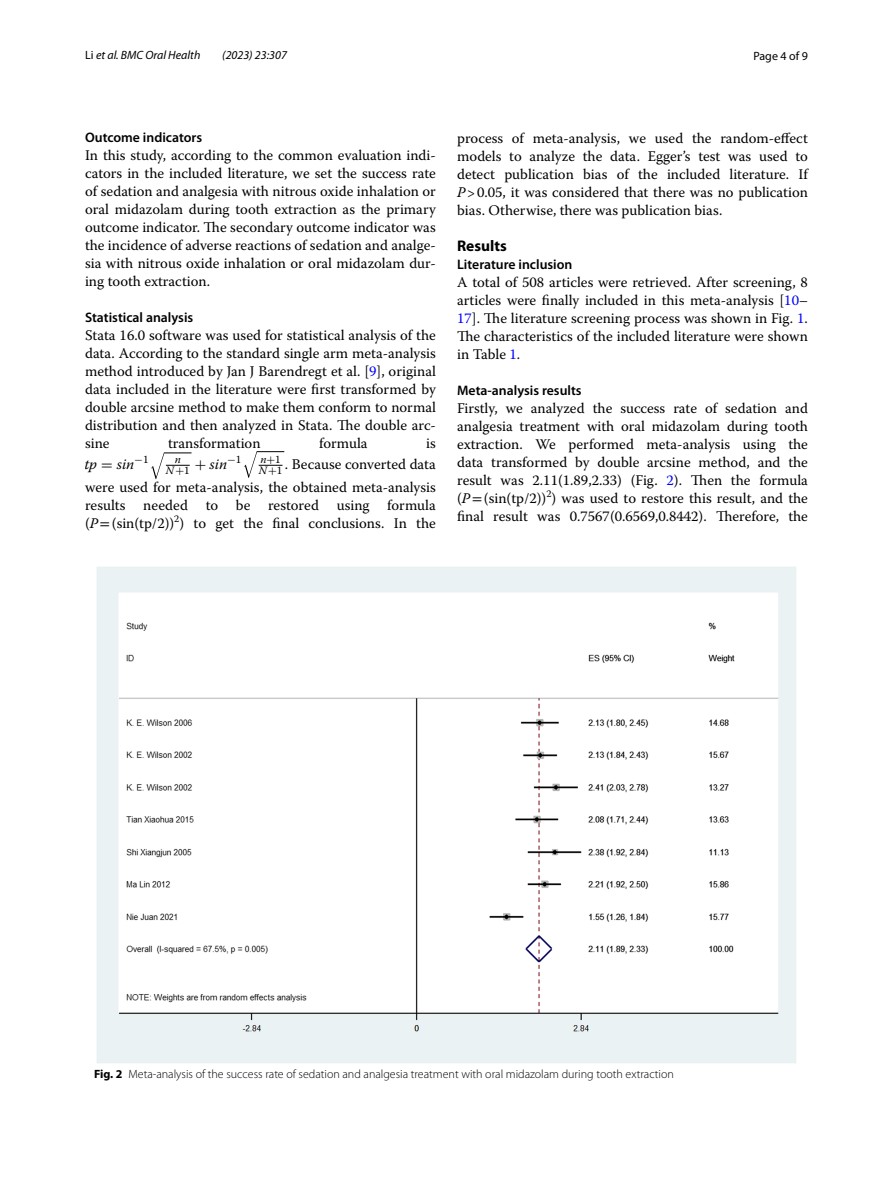
<style>
.page{position:relative;width:893px;height:1187px;background:#fff}
.page>*{position:absolute;margin:0;border:0;box-sizing:border-box;transform-origin:0 0}
.t1{font:700 15.45px "Myriad Pro";color:#000}
.t2{font:14.7px/18px "Warnock Pro";color:#000;text-align:justify}
.t3{font:italic 14.7px "Warnock Pro";color:#000}
.t4{font:600 13.8px "Myriad Pro";color:#000}
.t5{font:300 12px "Myriad Pro";color:#000}
.t6{font:italic 12px "Myriad Pro";color:#000}
.t7{font:12px "Myriad Pro";color:#000}
.t8{font:italic 11.25px "Warnock Pro";color:#000}
.s1{font-style:normal}
.s2{color:#00f}
.s3{font-family:"MTSYN";font-style:normal}
.s4{font-family:"Warnock Pro Regular 2";font-style:normal}
.s5{font-family:"Warnock Pro It 2"}
.s6{font-family:"STIX"}
.s7{font-weight:700}
</style>
<div class="page">
<svg style="left:151px;top:452px;width:41px;height:27px"></svg>
<svg style="left:244px;top:451px;width:40px;height:27px"></svg>
<img style="left:97px;top:567px;width:699px;height:496px">
<p class="t6" style="left:85px;top:48px;width:117px"><span class="s1">Li</span> et al. BMC Oral Health</p>
<p class="t6" style="left:222px;top:48px;width:66px">(2023) 23:307</p>
<p class="t7" style="left:753px;top:48px;width:56px">Page 4 of 9</p>
<p class="t4" style="left:85px;top:129px;width:119px">Outcome indicators</p>
<p class="t2" style="left:85px;top:146px;width:352px">In this study, according to the common evaluation indi&shy;cators in the included literature, we set the success rate of sedation and analgesia with nitrous oxide inhalation or oral midazolam during tooth extraction as the primary outcome indicator. The secondary outcome indicator was the incidence of adverse reactions of sedation and analge&shy;sia with nitrous oxide inhalation or oral midazolam dur&shy;ing tooth extraction.</p>
<p class="t4" style="left:85px;top:309px;width:110px">Statistical analysis</p>
<p class="t2" style="left:85px;top:326px;width:352px">Stata 16.0 software was used for statistical analysis of the data. According to the standard single arm meta-analysis method introduced by Jan J Barendregt et al. [<span class="s2">9</span>], original data included in the literature were first transformed by double arcsine method to make them conform to normal distribution and then analyzed in Stata. The double arc&shy;sine</p>
<p class="t2" style="left:168px;top:434px;width:94px">transformation</p>
<p class="t2" style="left:319px;top:434px;width:50px">formula</p>
<p class="t2" style="left:426px;top:434px;width:11px">is</p>
<p class="t3" style="left:166px;top:458px;width:77px"><sub>N</sub><sub>+</sub><sub>1</sub> <span class="s3">+</span> sin<sup>−</sup><sup>1</sup></p>
<p class="t8" style="left:260px;top:455px;width:22px">n<span class="s3">+</span><span class="s4">1</span></p>
<p class="t3" style="left:85px;top:458px;width:66px">tp <span class="s3">=</span> sin<sup>−</sup><sup>1</sup></p>
<p class="t8" style="left:175px;top:455px;width:8px">n</p>
<p class="t2" style="left:85px;top:452px;width:352px;line-height:23px;text-align:right"><sub>N</sub><sub>+</sub><sub>1</sub> . Because converted data<br>were used for meta-analysis, the obtained meta-analysis</p>
<p class="t2" style="left:85px;top:496px;width:352px">results needed to be restored using formula (<span class="s5">P</span><span class="s6">=</span>(sin(tp/2))<sup>2</sup>) to get the final conclusions. In the</p>
<p class="t2" style="left:457px;top:128px;width:352px">process of meta-analysis, we used the random-effect models to analyze the data. Egger’s test was used to detect publication bias of the included literature. If <span class="s5">P</span>&gt;0.05, it was considered that there was no publication bias. Otherwise, there was publication bias.</p>
<p class="t1" style="left:457px;top:235px;width:51px">Results</p>
<p class="t4" style="left:457px;top:255px;width:117px">Literature inclusion</p>
<p class="t2" style="left:457px;top:272px;width:352px">A total of 508 articles were retrieved. After screening, 8 articles were finally included in this meta-analysis [<span class="s2">10</span>– <span class="s2">17</span>]. The literature screening process was shown in Fig. <span class="s2">1</span>.<br>The characteristics of the included literature were shown in Table <span class="s2">1</span>.</p>
<p class="t4" style="left:457px;top:381px;width:126px">Meta‑analysis results</p>
<p class="t2" style="left:457px;top:398px;width:352px">Firstly, we analyzed the success rate of sedation and analgesia treatment with oral midazolam during tooth extraction. We performed meta-analysis using the data transformed by double arcsine method, and the result was 2.11(1.89,2.33) (Fig. <span class="s2">2</span>). Then the formula (<span class="s5">P</span><span class="s6">=</span>(sin(tp/2))<sup>2</sup>) was used to restore this result, and the final result was 0.7567(0.6569,0.8442). Therefore, the</p>
<p class="t5" style="left:94px;top:1067px;width:581px"><span class="s7">Fig. 2</span> Meta-analysis of the success rate of sedation and analgesia treatment with oral midazolam during tooth extraction</p>
</div>
